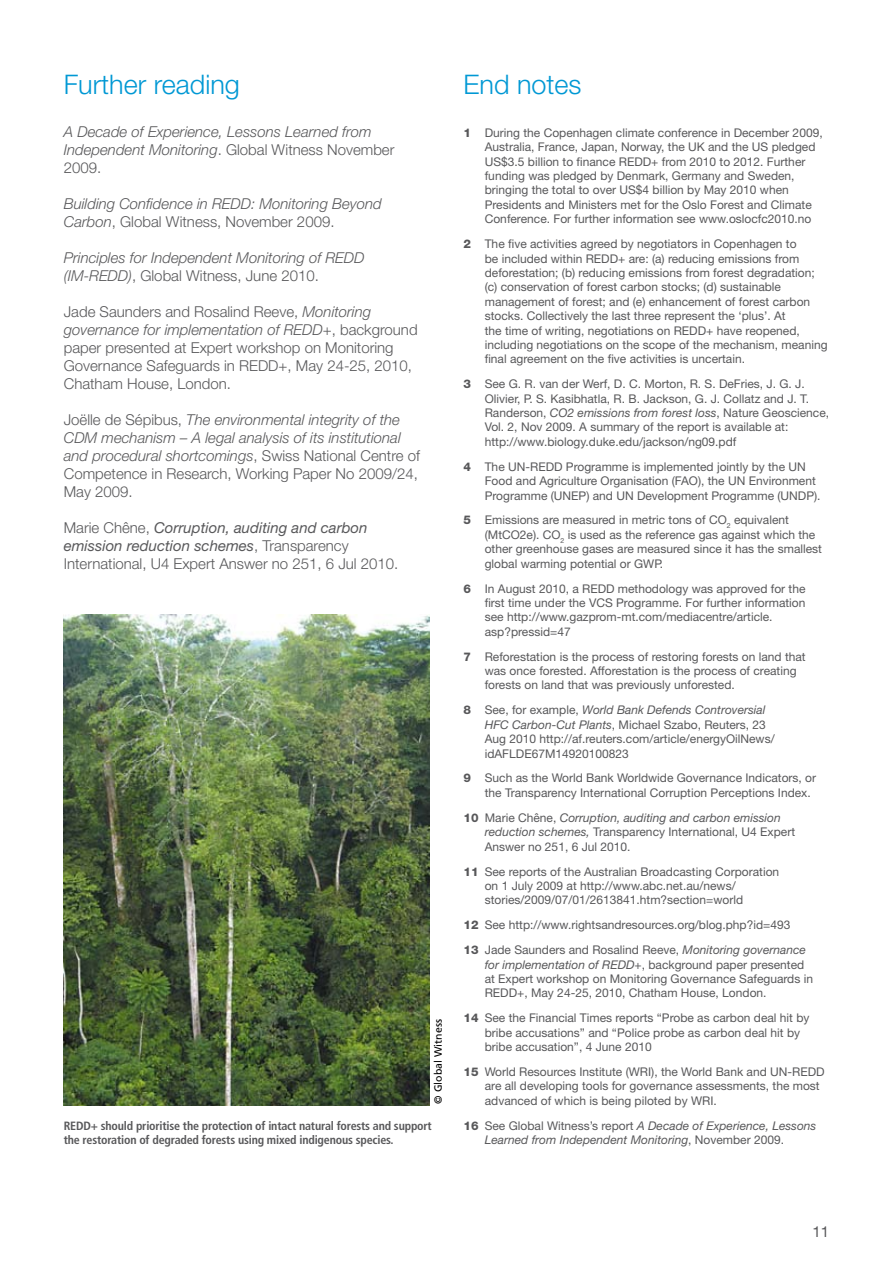
<style>
.page{position:relative;width:893px;height:1263px;background:#fff}
.page>*{position:absolute;margin:0;border:0;box-sizing:border-box;transform-origin:0 0}
.t1{font:300 27px "Helvetica Neue";color:#0098d4}
.t2{font:italic 300 15px/18px "Helvetica Neue";color:#58585a}
.t3{font:300 15px/18px "Helvetica Neue";color:#58585a}
.t4{font:15px "Helvetica Neue";color:#58585a}
.t5{font:12px/14.4px "Helvetica Neue";color:#58585a}
.t6{font:700 condensed 12px/14.4px "Frutiger";letter-spacing:-.015em;color:#58585a}
.t7{font:italic 12px/14.4px "Helvetica Neue";color:#58585a}
.t8{font:10.5px "Frutiger";color:#000}
.s1{font-style:normal}
.s2{font-style:italic}
.s3{font-weight:400;font-style:italic}
.s4{font-weight:800}
.s5{font-weight:800;font-style:normal}
</style>
<div class="page">
<img style="left:64px;top:614px;width:365px;height:492px">
<h1 class="t1" style="left:64px;top:67px;width:178px">Further reading</h1>
<p class="t2" style="left:64px;top:122px;width:332px">A Decade of Experience, Lessons Learned from<br>Independent Monitoring<span class="s1">. Global Witness November<br>2009.</span></p>
<p class="t2" style="left:64px;top:194px;width:320px">Building Confidence in REDD: Monitoring Beyond<br>Carbon<span class="s1">, Global Witness, November 2009.</span></p>
<p class="t2" style="left:64px;top:248px;width:302px">Principles for Independent Monitoring of REDD (IM-REDD)<span class="s1">, Global Witness, June 2010.</span></p>
<p class="t3" style="left:64px;top:302px;width:355px">Jade Saunders and Rosalind Reeve, <span class="s2">Monitoring governance for implementation of REDD+</span>, background paper presented at Expert workshop on Monitoring Governance Safeguards in REDD+, May 24-25, 2010, Chatham House, London.</p>
<p class="t2" style="left:64px;top:410px;width:358px"><span class="s1">Joëlle de Sépibus,</span> The environmental integrity of the CDM mechanism – A legal analysis of its institutional and procedural shortcomings<span class="s1">, Swiss National Centre of Competence in Research, Working Paper No 2009/24, May 2009.</span></p>
<p class="t3" style="left:64px;top:518px;width:336px">Marie Chêne, <span class="s3">Corruption, auditing and carbon emission reduction schemes</span>, Transparency<br>International, U4 Expert Answer no 251, 6 Jul 2010.</p>
<p class="t8" style="left:432px;top:1103px;width:86px;rotate:-90deg">© Global Witness</p>
<p class="t6" style="left:64px;top:1118px;width:369px">REDD+ should prioritise the protection of intact natural forests and support the restoration of degraded forests using mixed indigenous species.</p>
<h1 class="t1" style="left:463px;top:67px;width:120px">End notes</h1>
<p class="t5" style="left:485px;top:125px;width:339px;text-indent:-21px"><span class="s4">1</span> During the Copenhagen climate conference in December 2009, Australia, France, Japan, Norway, the UK and the US pledged US$3.5 billion to finance REDD+ from 2010 to 2012. Further funding was pledged by Denmark, Germany and Sweden, bringing the total to over US$4 billion by May 2010 when Presidents and Ministers met for the Oslo Forest and Climate Conference. For further information see www.oslocfc2010.no</p>
<p class="t5" style="left:485px;top:236px;width:344px;text-indent:-21px"><span class="s4">2</span> The five activities agreed by negotiators in Copenhagen to<br>be included within REDD+ are: (a) reducing emissions from deforestation; (b) reducing emissions from forest degradation; (c) conservation of forest carbon stocks; (d) sustainable management of forest; and (e) enhancement of forest carbon stocks. Collectively the last three represent the ‘plus’. At<br>the time of writing, negotiations on REDD+ have reopened, including negotiations on the scope of the mechanism, meaning final agreement on the five activities is uncertain.</p>
<p class="t5" style="left:485px;top:377px;width:346px;text-indent:-21px"><span class="s4">3</span> See G. R. van der Werf, D. C. Morton, R. S. DeFries, J. G. J.<br>Olivier, P. S. Kasibhatla, R. B. Jackson, G. J. Collatz and J. T.<br>Randerson, <span class="s2">CO2 emissions from forest loss</span>, Nature Geoscience, Vol. 2 , Nov 2009. A summary of the report is available at: http://www.biology.duke.edu/jackson/ng09.pdf</p>
<p class="t5" style="left:485px;top:459px;width:337px;text-indent:-21px"><span class="s4">4</span> The UN-REDD Programme is implemented jointly by the UN<br>Food and Agriculture Organisation (FAO), the UN Environment<br>Programme (UNEP) and UN Development Programme (UNDP).</p>
<p class="t5" style="left:485px;top:513px;width:339px;text-indent:-21px"><span class="s4">5</span> Emissions are measured in metric tons of CO<sub>2</sub> equivalent (MtCO2e). CO<sub>2</sub> is used as the reference gas against which the other greenhouse gases are measured since it has the smallest global warming potential or GWP.</p>
<p class="t5" style="left:485px;top:581px;width:322px;text-indent:-21px"><span class="s4">6</span> In August 2010, a REDD methodology was approved for the first time under the VCS Programme. For further information see http://www.gazprom-mt.com/mediacentre/article. asp?pressid=47</p>
<p class="t5" style="left:485px;top:649px;width:322px;text-indent:-21px"><span class="s4">7</span> Reforestation is the process of restoring forests on land that was once forested. Afforestation is the process of creating forests on land that was previously unforested.</p>
<p class="t5" style="left:485px;top:703px;width:291px;text-indent:-21px"><span class="s4">8</span> See, for example, <span class="s2">World Bank Defends Controversial HFC Carbon-Cut Plants</span>, Michael Szabo, Reuters, 23<br>Aug 2010 http://af.reuters.com/article/energyOilNews/ idAFLDE67M14920100823</p>
<p class="t5" style="left:485px;top:771px;width:333px;text-indent:-21px"><span class="s4">9</span> Such as the World Bank Worldwide Governance Indicators, or the Transparency International Corruption Perceptions Index.</p>
<p class="t5" style="left:485px;top:810px;width:312px;text-indent:-21px"><span class="s4">10</span> Marie Chêne, <span class="s2">Corruption, auditing and carbon emission reduction schemes,</span> Transparency International, U4 Expert<br>Answer no 251, 6 Jul 2010.</p>
<p class="t5" style="left:485px;top:864px;width:296px;text-indent:-21px"><span class="s4">11</span> See reports of the Australian Broadcasting Corporation on 1 July 2009 at http://www.abc.net.au/news/ stories/2009/07/01/26 1384 1.htm?section=world</p>
<p class="t5" style="left:463px;top:912px;width:344px;line-height:24.9px"><span class="s4">12</span> See http://www.rightsandresources.org/blog.php?id=493<br><span class="s4">13</span> Jade Saunders and Rosalind Reeve, <span class="s2">Monitoring governance</span></p>
<p class="t5" style="left:485px;top:957px;width:330px"><span class="s2">for implementation of REDD+</span>, background paper presented at Expert workshop on Monitoring Governance Safeguards in<br>REDD+, May 24-25, 2010, Chatham House, London.</p>
<p class="t5" style="left:485px;top:1010px;width:326px;text-indent:-21px"><span class="s4">14</span> See the Financial Times reports “Probe as carbon deal hit by bribe accusations” and “Police probe as carbon deal hit by bribe accusation”, 4 June 2010</p>
<p class="t5" style="left:485px;top:1064px;width:341px;text-indent:-21px"><span class="s4">15</span> World Resources Institute (WRI), the World Bank and UN-REDD are all developing tools for governance assessments, the most advanced of which is being piloted by WRI.</p>
<p class="t7" style="left:485px;top:1118px;width:333px;text-indent:-21px"><span class="s5">16</span> <span class="s1">See Global Witness’s report</span> A Decade of Experience, Lessons<br>Learned from Independent Monitoring<span class="s1">, November 2 009.</span></p>
<p class="t4" style="left:812px;top:1223px;width:18px">11</p>
</div>
